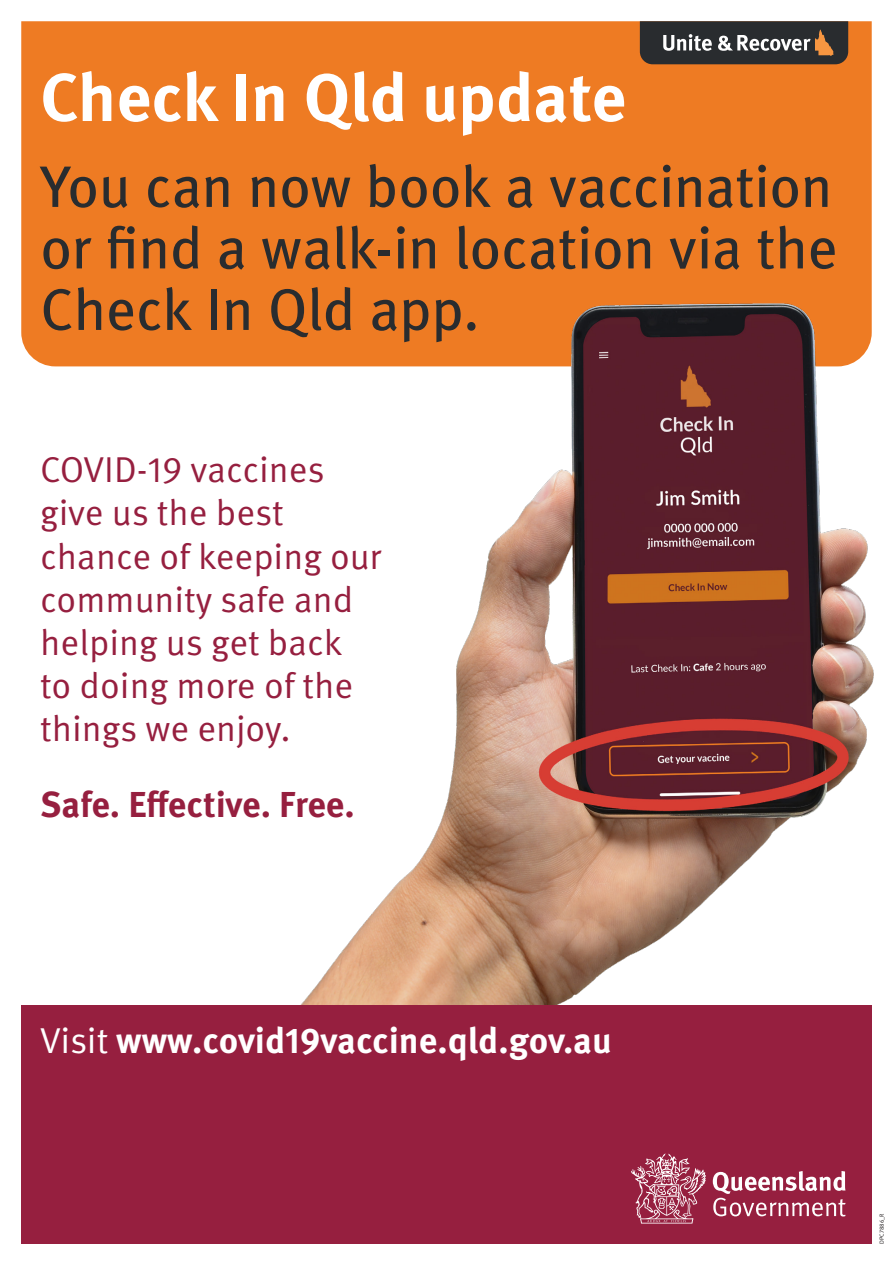
<style>
.page{position:relative;width:893px;height:1263px;background:#fff}
.page>*{position:absolute;margin:0;border:0;box-sizing:border-box;transform-origin:0 0}
.t1{font:700 67.5px "Meta Pro";letter-spacing:-.005em;color:#fff}
.t2{font:58.5px/61.5px "Meta Pro";letter-spacing:-.015em;color:#292c2f;text-align:justify}
.t3{font:36px/43.2px "Meta Pro Norm";color:#961f3f}
.t4{font:700 36px "Meta Pro";color:#fff}
.t5{font:700 36px "Meta Pro";color:#961f3f}
.t6{font:6px "Meta Pro Norm";letter-spacing:.005em;color:#231f20}
.s1{font-family:"Meta Pro Norm";font-weight:400}
</style>
<div class="page">
<div style="left:21px;top:21px;width:851px;height:345px;background:#ee7b23"></div>
<img style="left:250px;top:296px;width:624px;height:710px">
<div style="left:21px;top:1006px;width:851px;height:238px;background:#961f3f"></div>
<svg style="left:713px;top:1171px;width:133px;height:45px"></svg>
<svg style="left:631px;top:1153px;width:75px;height:70px"></svg>
<svg style="left:640px;top:21px;width:208px;height:43px;background:#474645"></svg>
<p class="t1" style="left:40px;top:45px;width:587px">Check In Qld update</p>
<p class="t2" style="left:40px;top:152px;width:799px">You can now book a vaccination or find a walk-in location via the Check In Qld app.</p>
<p class="t3" style="left:40px;top:446px;width:343px">COVID-19 vaccines give us the best chance of keeping our community safe and helping us get back to doing more of the things we enjoy.</p>
<p class="t5" style="left:40px;top:776px;width:316px">Safe. Effective. Free.</p>
<p class="t4" style="left:40px;top:1012px;width:573px"><span class="s1">Visit</span> www.covid19vaccine.qld.gov.au</p>
<p class="t6" style="left:877px;top:1244px;width:32px;rotate:-90deg">DPC7886_R</p>
</div>
